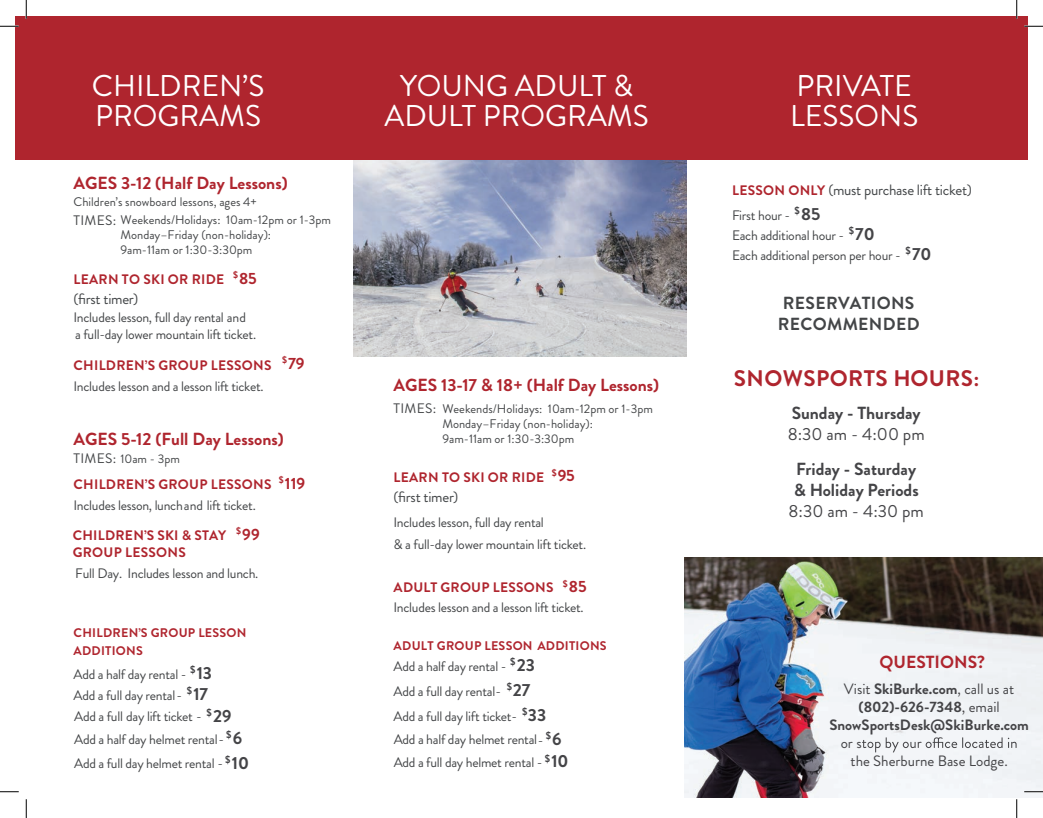
<style>
.page{position:relative;width:1043px;height:818px;background:#fff}
.page>*{position:absolute;margin:0;border:0;box-sizing:border-box;transform-origin:0 0}
.t1{font:30px/30px "Brandon Grotesque";color:#fff}
.t2{font:700 22.5px "Brandon Grotesque";letter-spacing:.02em;color:#af252e}
.t3{font:700 17.5px "Brandon Grotesque";color:#af252e}
.t4{font:700 17.5px/21px "Brandon Grotesque";color:#444447}
.t5{font:17.5px "Brandon Grotesque";color:#444447}
.t6{font:700 17.5px/21px "Brandon Grotesque";letter-spacing:.02em;color:#434547}
.t7{font:700 16.25px "Brandon Grotesque";color:#af252e}
.t8{font:700 15px/18px "Brandon Grotesque";color:#444447;text-align:center}
.t9{font:15px "Brandon Grotesque";letter-spacing:-.02em;color:#424547}
.t10{font:15px/18px "Brandon Grotesque";color:#444447}
.t11{font:13.75px/25px "Brandon Grotesque";letter-spacing:-.02em;color:#434547}
.t12{font:700 13.75px/17.5px "Brandon Grotesque";letter-spacing:.02em;color:#af252e}
.t13{font:12.5px/15px "Brandon Grotesque";color:#434547}
.t14{font:700 12.5px/17.5px "Brandon Grotesque";letter-spacing:.02em;color:#af252e}
.s1{font-size:13.75px}
.s2{font-weight:700;font-size:17.5px;color:#444447}
.s3{font-weight:700;font-size:13.75px;color:#af252e}
.s4{font-weight:400}
</style>
<div class="page">
<img style="left:685px;top:557px;width:357px;height:240px">
<img style="left:353px;top:159px;width:333px;height:197px">
<div style="left:15px;top:16px;width:1013px;height:143px;background:#af252e"></div>
<svg style="left:0;top:25px;width:19px;height:2px"></svg>
<svg style="left:1024px;top:25px;width:18px;height:2px"></svg>
<svg style="left:0;top:791px;width:19px;height:1px"></svg>
<svg style="left:1024px;top:790px;width:18px;height:2px"></svg>
<svg style="left:25px;top:0;width:2px;height:19px"></svg>
<svg style="left:25px;top:799px;width:2px;height:19px"></svg>
<svg style="left:1016px;top:0;width:1px;height:19px"></svg>
<svg style="left:1016px;top:799px;width:1px;height:19px"></svg>
<svg style="left:862px;top:737px;width:154px;height:15px"></svg>
<h1 class="t1" style="left:92px;top:71px;width:174px">CHILDREN’S<br>PROGRAMS</h1>
<h1 class="t1" style="left:384px;top:71px;width:266px;text-align:center">YOUNG ADULT &amp;<br>ADULT PROGRAMS</h1>
<h1 class="t1" style="left:790px;top:71px;width:130px">PRIVATE<br>LESSONS</h1>
<p class="t3" style="left:73px;top:171px;width:216px">AGES 3-12 (Half Day Lessons)</p>
<p class="t13" style="left:73px;top:194px;width:185px">Children’s snowboard lessons, ages 4+</p>
<p class="t13" style="left:120px;top:213px;width:212px;text-indent:-47px"><span class="s1">TIMES:</span> Weekends/Holidays: 10am-12pm or 1-3pm<br>Monday–Friday (non-holiday):<br>9am-11am or 1:30-3:30pm</p>
<p class="t7" style="left:233px;top:266px;width:25px"><sup>$</sup>85</p>
<p class="t11" style="left:73px;top:309px;width:184px;line-height:16.2px">Includes lesson, full day rental and<br>a full-day lower mountain lift ticket.</p>
<p class="t12" style="left:74px;top:356px;width:199px">CHILDREN’S GROUP LESSONS</p>
<p class="t7" style="left:282px;top:352px;width:24px"><sup>$</sup>79</p>
<p class="t11" style="left:73px;top:373px;width:191px">Includes lesson and a lesson lift ticket.</p>
<p class="t12" style="left:74px;top:270px;width:152px">LEARN TO SKI OR RIDE</p>
<p class="t9" style="left:73px;top:288px;width:66px">(first timer)</p>
<p class="t3" style="left:73px;top:426px;width:212px">AGES 5-12 (Full Day Lessons)</p>
<p class="t13" style="left:74px;top:451px;width:108px"><span class="s1">TIMES:</span> 10am - 3pm</p>
<p class="t12" style="left:74px;top:476px;width:199px">CHILDREN’S GROUP LESSONS</p>
<p class="t7" style="left:279px;top:471px;width:28px"><sup>$</sup>119</p>
<p class="t11" style="left:73px;top:493px;width:184px">Includes lesson, lunch and lift ticket.</p>
<p class="t12" style="left:73px;top:526px;width:155px">CHILDREN’S SKI &amp; STAY<br>GROUP LESSONS</p>
<p class="t7" style="left:236px;top:522px;width:25px"><sup>$</sup>99</p>
<p class="t11" style="left:75px;top:561px;width:185px">Full Day. Includes lesson and lunch.</p>
<p class="t14" style="left:74px;top:624px;width:174px">CHILDREN’S GROUP LESSON<br>ADDITIONS</p>
<p class="t11" style="left:73px;top:663px;width:140px;line-height:21.2px">Add a half day rental - <sup>$</sup><span class="s2">13<br></span>Add a full day rental - <sup>$</sup><span class="s2">17</span></p>
<p class="t11" style="left:74px;top:704px;width:159px">Add a full day lift ticket - <sup>$</sup><span class="s2">29</span></p>
<p class="t3" style="left:393px;top:373px;width:267px">AGES 13-17 &amp; 18+ (Half Day Lessons)</p>
<p class="t13" style="left:442px;top:401px;width:212px;text-indent:-49px"><span class="s1">TIMES:</span> Weekends/Holidays: 10am-12pm or 1-3pm<br>Monday–Friday (non-holiday):<br>9am-11am or 1:30-3:30pm</p>
<p class="t12" style="left:393px;top:468px;width:152px">LEARN TO SKI OR RIDE</p>
<p class="t9" style="left:393px;top:486px;width:66px">(first timer)</p>
<p class="t7" style="left:551px;top:464px;width:24px"><sup>$</sup>95</p>
<p class="t11" style="left:393px;top:511px;width:194px;line-height:22.5px">Includes lesson, full day rental<br>&amp; a full-day lower mountain lift ticket.</p>
<p class="t12" style="left:393px;top:579px;width:161px">ADULT GROUP LESSONS</p>
<p class="t7" style="left:563px;top:575px;width:25px"><sup>$</sup>85</p>
<p class="t11" style="left:393px;top:595px;width:192px">Includes lesson and a lesson lift ticket.</p>
<p class="t14" style="left:393px;top:637px;width:214px">ADULT GROUP LESSON ADDITIONS</p>
<p class="t11" style="left:393px;top:654px;width:154px">Add a half day rental - <sup>$</sup><span class="s2">23<br></span>Add a full day rental- <sup>$</sup><span class="s2">27<br></span>Add a full day lift ticket- <sup>$</sup><span class="s2">33</span></p>
<p class="t11" style="left:74px;top:727px;width:176px;line-height:24.4px">Add a half day helmet rental- <sup>$</sup><span class="s2">6<br></span>Add a full day helmet rental - <sup>$</sup><span class="s2">10</span></p>
<p class="t11" style="left:393px;top:727px;width:176px;line-height:22.8px">Add a half day helmet rental- <sup>$</sup><span class="s2">6<br></span>Add a full day helmet rental - <sup>$</sup><span class="s2">10</span></p>
<p class="t9" style="left:732px;top:180px;width:241px"><span class="s3">LESSON ONLY</span> (must purchase lift ticket)</p>
<p class="t11" style="left:732px;top:206px;width:201px;line-height:20px">First hour - <sup>$</sup><span class="s2">85<br></span>Each additional hour - <sup>$</sup><span class="s2">70<br></span>Each additional person per hour - <sup>$</sup><span class="s2">70</span></p>
<p class="t6" style="left:777px;top:292px;width:143px">RESERVATIONS<br>RECOMMENDED</p>
<h2 class="t2" style="left:734px;top:363px;width:247px">SNOWSPORTS HOURS:</h2>
<p class="t4" style="left:791px;top:403px;width:130px">Sunday - Thursday</p>
<p class="t5" style="left:787px;top:422px;width:138px">8:30 am - 4:00 pm</p>
<p class="t4" style="left:793px;top:458px;width:126px">Friday - Saturday &amp; Holiday Periods</p>
<p class="t5" style="left:788px;top:498px;width:137px">8:30 am - 4:30 pm</p>
<p class="t3" style="left:879px;top:650px;width:107px">QUESTIONS?</p>
<p class="t8" style="left:829px;top:680px;width:201px"><span class="s4">Visit</span> SkiBurke.com<span class="s4">, call us at </span>(802)-626-7348<span class="s4">, email<br></span>SnowSportsDesk@SkiBurke.com</p>
<p class="t10" style="left:850px;top:734px;width:159px;text-indent:-10px">or s<br>the Sherburne Base Lodge.</p>
</div>
